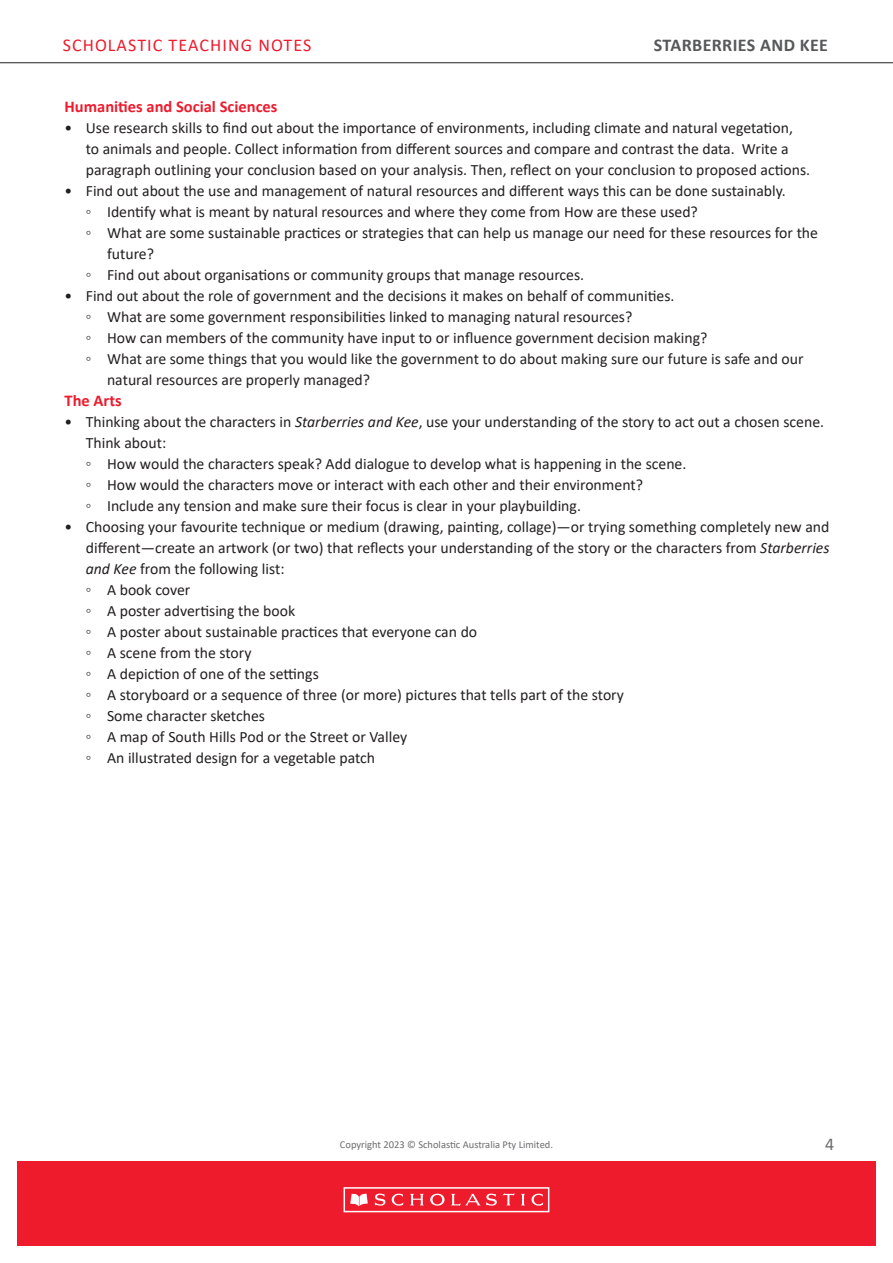
<style>
.page{position:relative;width:893px;height:1263px;background:#fff}
.page>*{position:absolute;margin:0;border:0;box-sizing:border-box;transform-origin:0 0}
.t1{font:18px "Calibri";letter-spacing:.06em;color:#ee1b2d}
.t2{font:700 18px "Calibri";letter-spacing:.02em;color:#57585a}
.t3{font:18px "Calibri";color:#6c6d70}
.SUB_HEAD_3{font:700 16.5px "Calibri";color:#ee1b2d}
.t4{font:15.75px/21px "Calibri";color:#231f20}
.t5{font:10.5px "Calibri";color:#6c6d70}
.s1{font-style:italic}
</style>
<div class="page">
<div style="left:17px;top:1161px;width:859px;height:85px;background:#ee1b2d"></div>
<div style="left:344px;top:1187px;width:205px;height:25px;border:2px solid #fff"></div>
<svg style="left:350px;top:1193px;width:18px;height:13px"></svg>
<svg style="left:375px;top:1193px;width:28px;height:13px"></svg>
<svg style="left:410px;top:1194px;width:14px;height:11px"></svg>
<svg style="left:521px;top:1194px;width:4px;height:11px"></svg>
<svg style="left:531px;top:1193px;width:12px;height:13px"></svg>
<svg style="left:430px;top:1194px;width:15px;height:11px"></svg>
<svg style="left:451px;top:1193px;width:64px;height:13px"></svg>
<hr style="left:0;top:62px;width:893px;height:1px;background:#231f20">
<p class="t1" style="left:63px;top:32px;width:250px">SCHOLASTIC TEACHING NOTES</p>
<p class="t2" style="left:654px;top:32px;width:176px">STARBERRIES AND KEE</p>
<p class="SUB_HEAD_3" style="left:65px;top:95px;width:214px">Humanities and Social Sciences</p>
<p class="t4" style="left:86px;top:117px;width:726px;text-indent:-21px">• Use research skills to find out about the importance of environments, including climate and natural vegetation, to animals and people. Collect information from different sources and compare and contrast the data. Write a paragraph outlining your conclusion based on your analysis. Then, reflect on your conclusion to proposed actions.</p>
<p class="t4" style="left:65px;top:180px;width:723px">• Find out about the use and management of natural resources and different ways this can be done sustainably.</p>
<p class="t4" style="left:86px;top:201px;width:614px">◦ Identify what is meant by natural resources and where they come from How are these used?</p>
<p class="t4" style="left:107px;top:222px;width:712px;text-indent:-21px">◦ What are some sustainable practices or strategies that can help us manage our need for these resources for the future?</p>
<p class="t4" style="left:86px;top:264px;width:500px">◦ Find out about organisations or community groups that manage resources.</p>
<p class="t4" style="left:65px;top:285px;width:611px">• Find out about the role of government and the decisions it makes on behalf of communities.</p>
<p class="t4" style="left:86px;top:306px;width:548px">◦ What are some government responsibilities linked to managing natural resources?</p>
<p class="t4" style="left:86px;top:327px;width:623px">◦ How can members of the community have input to or influence government decision making?</p>
<p class="t4" style="left:107px;top:348px;width:698px;text-indent:-21px">◦ What are some things that you would like the government to do about making sure our future is safe and our natural resources are properly managed?</p>
<p class="SUB_HEAD_3" style="left:65px;top:389px;width:59px">The Arts</p>
<p class="t4" style="left:86px;top:411px;width:740px;text-indent:-21px">• Thinking about the characters in <span class="s1">Starberries and Kee</span>, use your understanding of the story to act out a chosen scene.<br>Think about:</p>
<p class="t4" style="left:86px;top:453px;width:602px">◦ How would the characters speak? Add dialogue to develop what is happening in the scene.</p>
<p class="t4" style="left:86px;top:474px;width:559px">◦ How would the characters move or interact with each other and their environment?</p>
<p class="t4" style="left:86px;top:495px;width:497px">◦ Include any tension and make sure their focus is clear in your playbuilding.</p>
<p class="t4" style="left:86px;top:516px;width:745px;text-align:justify;text-indent:-21px">• Choosing your favourite technique or medium (drawing, painting, collage)—or trying something completely new and different—create an artwork (or two) that reflects your understanding of the story or the characters from <span class="s1">Starberries and Kee</span> from the following list:</p>
<p class="t4" style="left:86px;top:579px;width:106px">◦ A book cover</p>
<p class="t4" style="left:86px;top:600px;width:211px">◦ A poster advertising the book</p>
<p class="t4" style="left:86px;top:621px;width:393px">◦ A poster about sustainable practices that everyone can do</p>
<p class="t4" style="left:86px;top:642px;width:167px">◦ A scene from the story</p>
<p class="t4" style="left:86px;top:663px;width:235px">◦ A depiction of one of the settings</p>
<p class="t4" style="left:86px;top:684px;width:540px">◦ A storyboard or a sequence of three (or more) pictures that tells part of the story</p>
<p class="t4" style="left:86px;top:705px;width:181px">◦ Some character sketches</p>
<p class="t4" style="left:86px;top:726px;width:323px">◦ A map of South Hills Pod or the Street or Valley</p>
<p class="t4" style="left:86px;top:747px;width:291px">◦ An illustrated design for a vegetable patch</p>
<p class="t5" style="left:340px;top:1137px;width:215px">Copyright 2023 © Scholastic Australia Pty Limited.</p>
<p class="t3" style="left:825px;top:1131px;width:11px">4</p>
</div>
